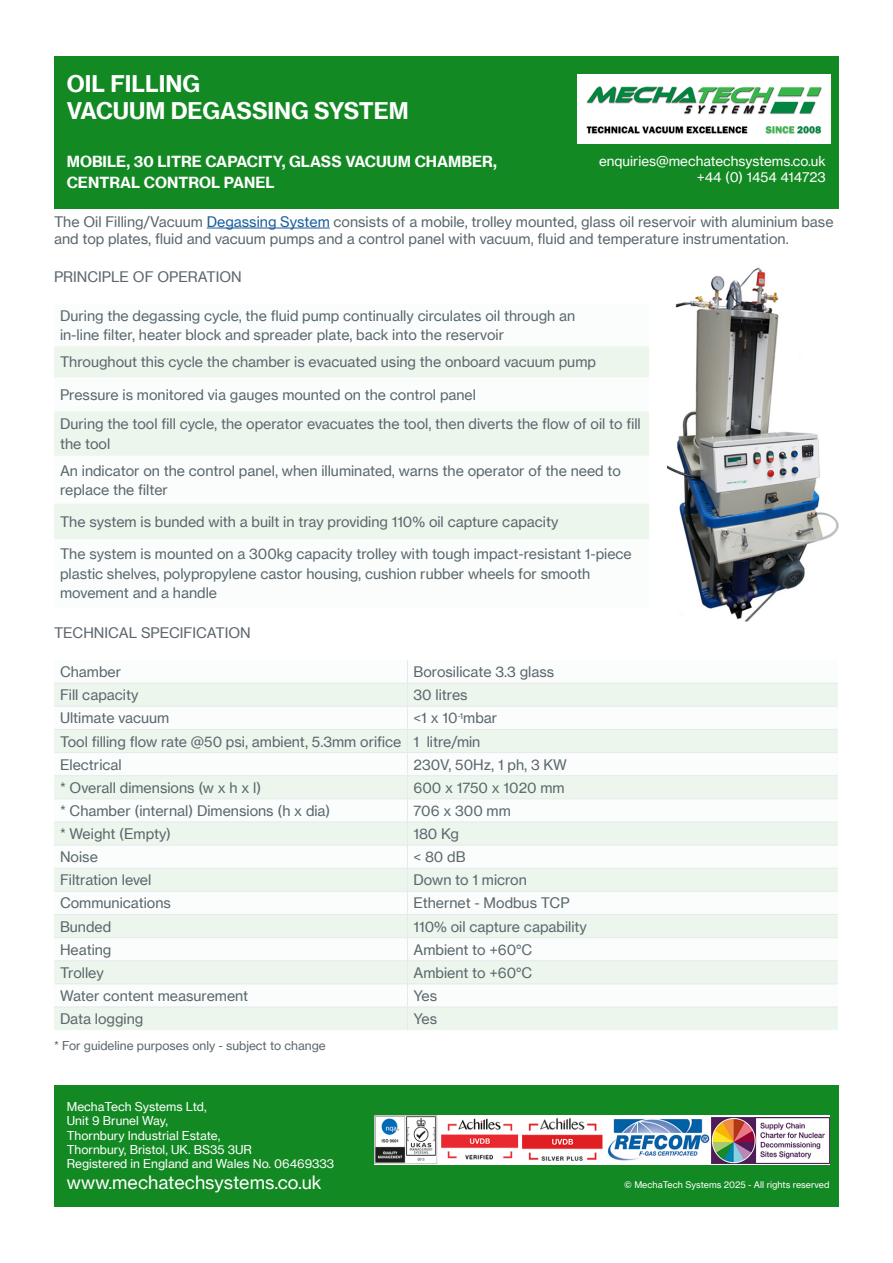
<style>
.page{position:relative;width:893px;height:1263px;background:#fff}
.page>*{position:absolute;margin:0;border:0;box-sizing:border-box;transform-origin:0 0}
.t1{font:700 22.5px/27px "Neue Haas Grotesk Text Pro";color:#fff}
.t2{font:18px "Neue Haas Grotesk Text Pro";color:#fff}
.t3{font:700 15px/21px "Neue Haas Grotesk Text Pro";color:#fff}
.t4{font:14.25px/19.5px "Neue Haas Grotesk Text Pro";color:#5b676e}
.t5{font:13.5px/16.2px "Neue Haas Grotesk Text Pro";color:#fff;text-align:right}
.t6{font:12px/14.4px "Neue Haas Grotesk Text Pro";color:#fff}
.t7{font:12px "Neue Haas Grotesk Text Pro";color:#5b676e}
.t8{font:9px "Neue Haas Grotesk Text Pro";color:#fff}
.s1{color:#175d9e}
</style>
<div class="page">
<hr style="left:207px;top:228px;width:123px;height:1px;background:#175d9e">
<svg style="left:54px;top:346px;width:595px;height:193px;fill:#ecf6ed"></svg>
<img style="left:668px;top:267px;width:171px;height:355px">
<div style="left:54px;top:56px;width:785px;height:153px;background:#138923"></div>
<img style="left:577px;top:74px;width:253px;height:69px">
<div style="left:54px;top:1085px;width:785px;height:121px;background:#138923"></div>
<img style="left:374px;top:1116px;width:455px;height:48px">
<svg style="left:54px;top:684px;width:784px;height:346px;fill:#ecf6ed"></svg>
<hr style="left:54px;top:683px;width:353px;height:1px;background:#e7eaed">
<hr style="left:407px;top:683px;width:431px;height:1px;background:#e7eaed">
<hr style="left:54px;top:706px;width:353px;height:1px;background:#e7eaed">
<hr style="left:407px;top:706px;width:431px;height:1px;background:#e7eaed">
<hr style="left:54px;top:729px;width:353px;height:1px;background:#e7eaed">
<hr style="left:407px;top:729px;width:431px;height:1px;background:#e7eaed">
<hr style="left:54px;top:752px;width:353px;height:1px;background:#e7eaed">
<hr style="left:407px;top:752px;width:431px;height:1px;background:#e7eaed">
<hr style="left:54px;top:775px;width:353px;height:1px;background:#e7eaed">
<hr style="left:407px;top:775px;width:431px;height:1px;background:#e7eaed">
<hr style="left:54px;top:798px;width:353px;height:1px;background:#e7eaed">
<hr style="left:407px;top:798px;width:431px;height:1px;background:#e7eaed">
<hr style="left:54px;top:822px;width:353px;height:1px;background:#e7eaed">
<hr style="left:407px;top:822px;width:431px;height:1px;background:#e7eaed">
<hr style="left:54px;top:845px;width:353px;height:1px;background:#e7eaed">
<hr style="left:407px;top:845px;width:431px;height:1px;background:#e7eaed">
<hr style="left:54px;top:868px;width:353px;height:1px;background:#e7eaed">
<hr style="left:407px;top:868px;width:431px;height:1px;background:#e7eaed">
<hr style="left:54px;top:891px;width:353px;height:1px;background:#e7eaed">
<hr style="left:407px;top:891px;width:431px;height:1px;background:#e7eaed">
<hr style="left:54px;top:914px;width:353px;height:1px;background:#e7eaed">
<hr style="left:407px;top:914px;width:431px;height:1px;background:#e7eaed">
<hr style="left:54px;top:937px;width:353px;height:1px;background:#e7eaed">
<hr style="left:407px;top:937px;width:431px;height:1px;background:#e7eaed">
<hr style="left:54px;top:960px;width:353px;height:1px;background:#e7eaed">
<hr style="left:407px;top:960px;width:431px;height:1px;background:#e7eaed">
<hr style="left:54px;top:984px;width:353px;height:1px;background:#e7eaed">
<hr style="left:407px;top:984px;width:431px;height:1px;background:#e7eaed">
<hr style="left:54px;top:1007px;width:353px;height:1px;background:#e7eaed">
<hr style="left:407px;top:1007px;width:431px;height:1px;background:#e7eaed">
<svg style="left:407px;top:660px;width:1px;height:370px"></svg>
<p class="t1" style="left:67px;top:70px;width:343px">OIL FILLING<br>VACUUM DEGASSING SYSTEM</p>
<p class="t3" style="left:67px;top:151px;width:432px">MOBILE, 30 LITRE CAPACITY, GLASS VACUUM CHAMBER,<br>CENTRAL CONTROL PANEL</p>
<p class="t5" style="left:599px;top:153px;width:228px">enquiries@mechatechsystems.co.uk +44 (0) 1454 414723</p>
<p class="t4" style="left:54px;top:213px;width:781px;line-height:17.1px">The Oil Filling/Vacuum <span class="s1">Degassing System</span> consists of a mobile, trolley mounted, glass oil reservoir with aluminium base and top plates, fluid and vacuum pumps and a control panel with vacuum, fluid and temperature instrumentation.</p>
<p class="t4" style="left:54px;top:267px;width:189px">PRINCIPLE OF OPERATION</p>
<p class="t4" style="left:60px;top:306px;width:517px">During the degassing cycle, the fluid pump continually circulates oil through an in-line filter, heater block and spreader plate, back into the reservoir</p>
<p class="t4" style="left:60px;top:352px;width:537px">Throughout this cycle the chamber is evacuated using the onboard vacuum pump</p>
<p class="t4" style="left:60px;top:385px;width:418px">Pressure is monitored via gauges mounted on the control panel</p>
<p class="t4" style="left:60px;top:414px;width:582px">During the tool fill cycle, the operator evacuates the tool, then diverts the flow of oil to fill the tool</p>
<p class="t4" style="left:60px;top:461px;width:562px">An indicator on the control panel, when illuminated, warns the operator of the need to replace the filter</p>
<p class="t4" style="left:60px;top:512px;width:500px">The system is bunded with a built in tray providing 110% oil capture capacity</p>
<p class="t4" style="left:60px;top:544px;width:573px">The system is mounted on a 300kg capacity trolley with tough impact-resistant 1-piece plastic shelves, polypropylene castor housing, cushion rubber wheels for smooth movement and a handle</p>
<p class="t4" style="left:54px;top:623px;width:198px">TECHNICAL SPECIFICATION</p>
<p class="t4" style="left:60px;top:662px;width:63px">Chamber</p>
<p class="t4" style="left:413px;top:662px;width:142px">Borosilicate 3.3 glass</p>
<p class="t4" style="left:60px;top:685px;width:80px">Fill capacity</p>
<p class="t4" style="left:413px;top:685px;width:56px">30 litres</p>
<p class="t4" style="left:60px;top:708px;width:111px">Ultimate vacuum</p>
<p class="t4" style="left:413px;top:708px;width:85px">&lt;1 x 10<sup>-1</sup>mbar</p>
<p class="t4" style="left:60px;top:732px;width:343px">Tool filling flow rate @50 psi, ambient, 5.3mm orifice</p>
<p class="t4" style="left:413px;top:732px;width:68px">1 litre/min</p>
<p class="t4" style="left:60px;top:755px;width:63px">Electrical</p>
<p class="t4" style="left:413px;top:755px;width:155px">230V, 50Hz, 1 ph, 3 KW</p>
<p class="t4" style="left:60px;top:778px;width:203px">* Overall dimensions (w x h x l)</p>
<p class="t4" style="left:413px;top:778px;width:153px">600 x 1750 x 1020 mm</p>
<p class="t4" style="left:60px;top:801px;width:272px">* Chamber (internal) Dimensions (h x dia)</p>
<p class="t4" style="left:413px;top:801px;width:99px">706 x 300 mm</p>
<p class="t4" style="left:60px;top:824px;width:112px">* Weight (Empty)</p>
<p class="t4" style="left:413px;top:824px;width:47px">180 Kg</p>
<p class="t4" style="left:60px;top:847px;width:39px">Noise</p>
<p class="t4" style="left:413px;top:847px;width:54px">&lt; 80 dB</p>
<p class="t4" style="left:60px;top:870px;width:93px">Filtration level</p>
<p class="t4" style="left:413px;top:870px;width:115px">Down to 1 micron</p>
<p class="t4" style="left:60px;top:893px;width:113px">Communications</p>
<p class="t4" style="left:413px;top:893px;width:158px">Ethernet - Modbus TCP</p>
<p class="t4" style="left:60px;top:917px;width:53px">Bunded</p>
<p class="t4" style="left:413px;top:917px;width:175px">110% oil capture capability</p>
<p class="t4" style="left:60px;top:940px;width:53px">Heating</p>
<p class="t4" style="left:413px;top:940px;width:120px">Ambient to +60°C</p>
<p class="t4" style="left:60px;top:963px;width:45px">Trolley</p>
<p class="t4" style="left:413px;top:963px;width:120px">Ambient to +60°C</p>
<p class="t4" style="left:60px;top:986px;width:190px">Water content measurement</p>
<p class="t4" style="left:413px;top:986px;width:25px">Yes</p>
<p class="t4" style="left:60px;top:1009px;width:85px">Data logging</p>
<p class="t4" style="left:413px;top:1009px;width:25px">Yes</p>
<p class="t7" style="left:54px;top:1038px;width:273px">* For guideline purposes only - subject to change</p>
<p class="t6" style="left:67px;top:1099px;width:269px">MechaTech Systems Ltd,<br>Unit 9 Brunel Way,<br>Thornbury Industrial Estate,<br>Thornbury, Bristol, UK. BS35 3UR<br>Registered in England and Wales No. 06469333</p>
<p class="t2" style="left:67px;top:1172px;width:256px">www.mechatechsystems.co.uk</p>
<p class="t8" style="left:624px;top:1179px;width:207px">© MechaTech Systems 2025 - All rights reserved</p>
</div>
